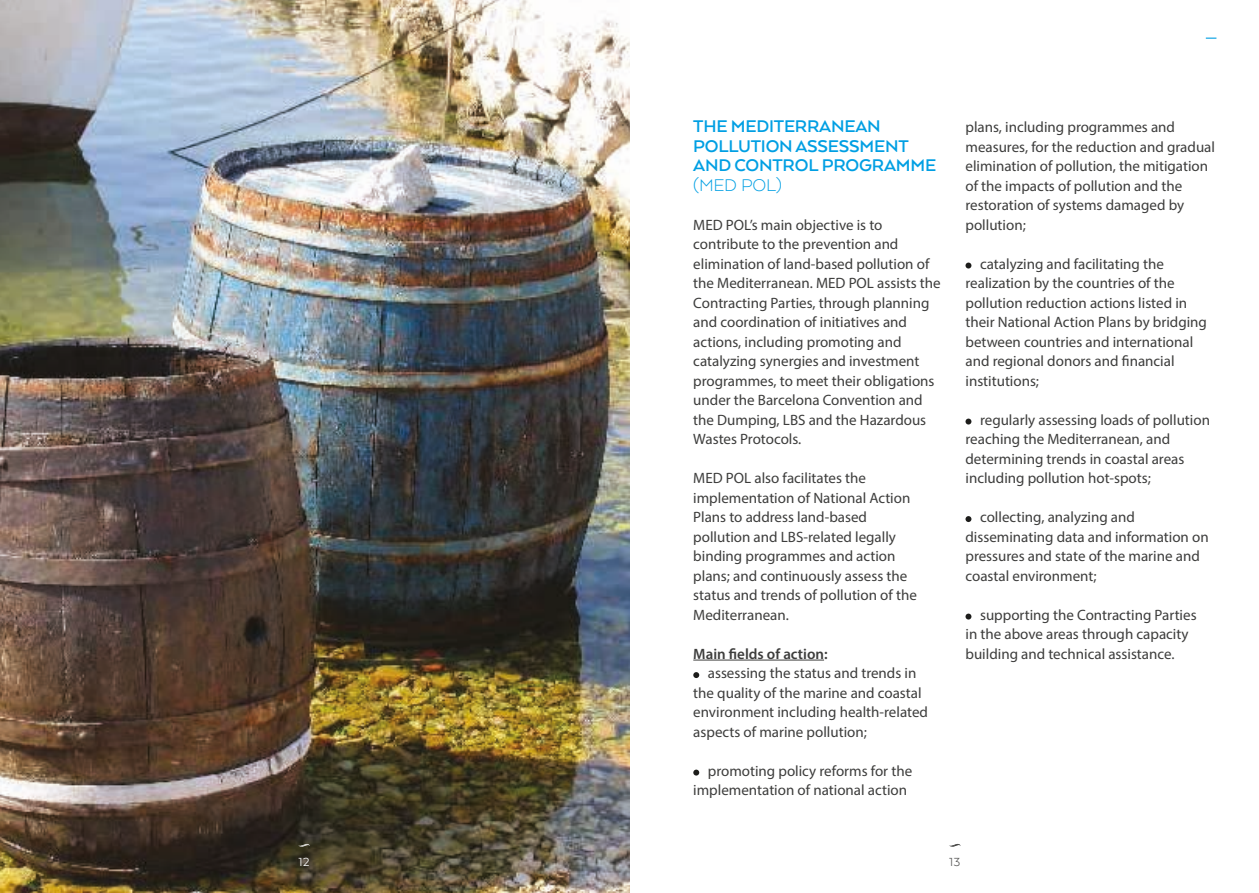
<style>
.page{position:relative;width:1259px;height:893px;background:#fff}
.page>*{position:absolute;margin:0;border:0;box-sizing:border-box;transform-origin:0 0}
.t1{font:700 19.5px/19.5px "Arquitecta";letter-spacing:-.01em;color:#009fe3}
.t2{font:300 19.5px "Arquitecta";letter-spacing:-.01em;color:#009fe3}
.t3{font:15px/19.5px "Myriad Pro";color:#3d3d3c}
.t4{font:600 15px "Myriad Pro";color:#3d3d3c}
.t5{font:13.5px "Arquitecta";color:#575756}
.t6{font:13.5px "Arquitecta";color:#fff}
</style>
<div class="page">
<img style="left:0;top:0;width:629px;height:893px">
<svg style="left:949px;top:843px;width:12px;height:4px"></svg>
<hr style="left:693px;top:660px;width:131px;height:1px;background:#3d3d3c">
<svg style="left:693px;top:672px;width:6px;height:6px"></svg>
<svg style="left:693px;top:770px;width:6px;height:6px"></svg>
<svg style="left:965px;top:263px;width:6px;height:6px"></svg>
<svg style="left:965px;top:419px;width:6px;height:6px"></svg>
<svg style="left:965px;top:516px;width:6px;height:6px"></svg>
<svg style="left:965px;top:614px;width:6px;height:6px"></svg>
<svg style="left:298px;top:840px;width:12px;height:8px"></svg>
<p class="t6" style="left:298px;top:853px;width:13px">12</p>
<h1 class="t1" style="left:693px;top:116px;width:244px">THE MEDITERRANEAN<br>POLLUTION ASSESSMENT<br>AND CONTROL PROGRAMME</h1>
<h1 class="t2" style="left:693px;top:173px;width:90px">(MED POL)</h1>
<p class="t3" style="left:693px;top:214px;width:249px">MED POL’s main objective is to contribute to the prevention and elimination of land-based pollution of the Mediterranean. MED POL assists the Contracting Parties, through planning and coordination of initiatives and actions, including promoting and catalyzing synergies and investment programmes, to meet their obligations under the Barcelona Convention and the Dumping, LBS and the Hazardous Wastes Protocols.</p>
<p class="t3" style="left:693px;top:468px;width:225px">MED POL also facilitates the implementation of National Action<br>Plans to address land-based pollution and LBS-related legally binding programmes and action plans; and continuously assess the status and trends of pollution of the<br>Mediterranean.</p>
<p class="t4" style="left:693px;top:644px;width:136px">Main fields of action:</p>
<p class="t3" style="left:693px;top:663px;width:236px;text-indent:15px">assessing the status and trends in the quality of the marine and coastal environment including health-related aspects of marine pollution;</p>
<p class="t3" style="left:693px;top:760px;width:220px;text-indent:15px">promoting policy reforms for the implementation of national action</p>
<p class="t3" style="left:965px;top:117px;width:251px">plans, including programmes and measures, for the reduction and gradual elimination of pollution, the mitigation of the impacts of pollution and the restoration of systems damaged by pollution;</p>
<p class="t3" style="left:965px;top:253px;width:243px;text-indent:15px">catalyzing and facilitating the realization by the countries of the pollution reduction actions listed in their National Action Plans by bridging between countries and international and regional donors and financial institutions;</p>
<p class="t3" style="left:965px;top:409px;width:246px;text-indent:15px">regularly assessing loads of pollution reaching the Mediterranean, and determining trends in coastal areas including pollution hot-spots;</p>
<p class="t3" style="left:965px;top:507px;width:245px;text-indent:15px">collecting, analyzing and disseminating data and information on pressures and state of the marine and coastal environment;</p>
<p class="t3" style="left:965px;top:604px;width:233px;text-indent:15px">supporting the Contracting Parties in the above areas through capacity building and technical assistance.</p>
<p class="t5" style="left:949px;top:853px;width:13px">13</p>
</div>
